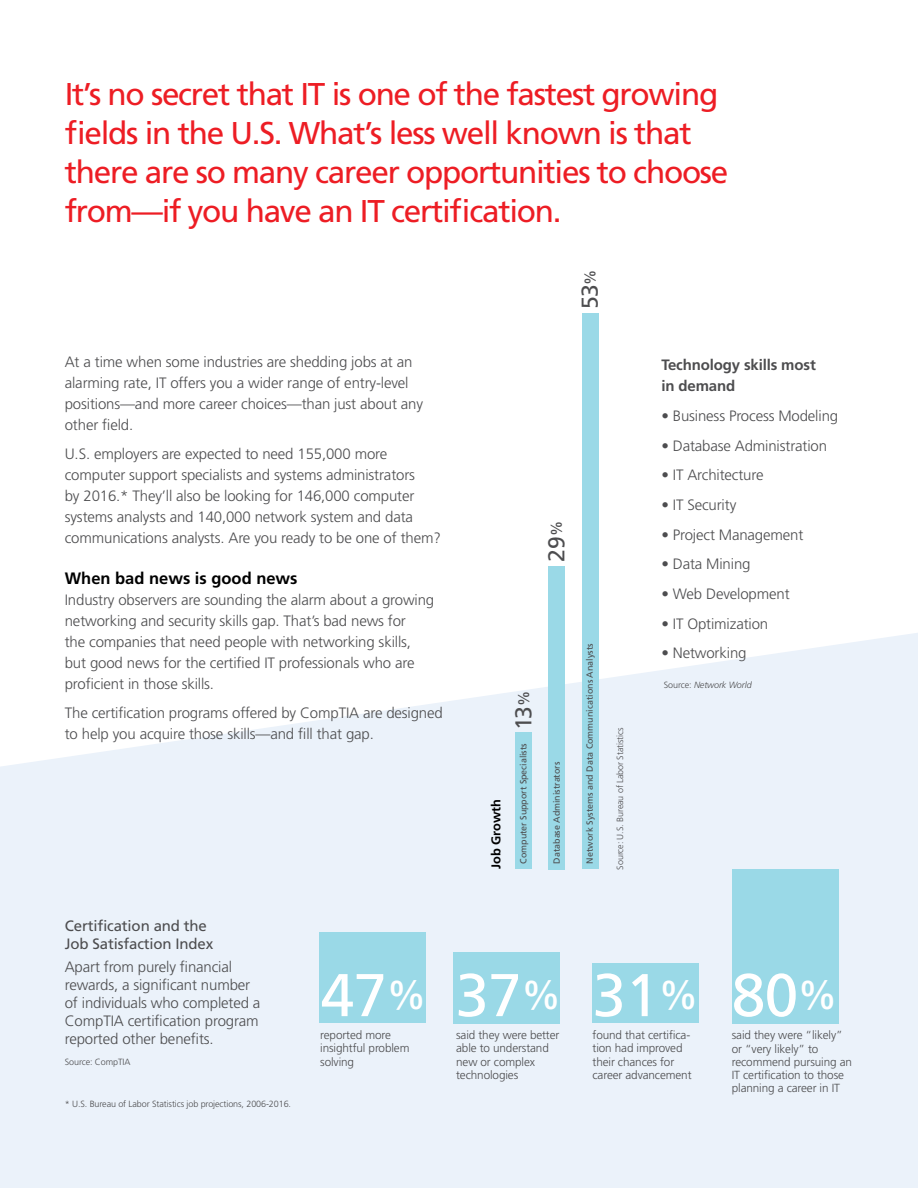
<style>
.page{position:relative;width:918px;height:1188px;background:#fff}
.page>*{position:absolute;margin:0;border:0;box-sizing:border-box;transform-origin:0 0}
.t1{font:60.3px "Frutiger";letter-spacing:-.01em;color:#fff}
.t2{font:31.5px/39px "Frutiger";letter-spacing:-.04em;color:#ed1d24}
.t3{font:22.95px "Frutiger";color:#4d4d4f}
.t4{font:700 16.5px "Frutiger";color:#000}
.t5{font:300 15px/21px "Frutiger";letter-spacing:-.01em;color:#4d4d4f}
.t6{font:15px/18px "Frutiger";letter-spacing:-.01em;color:#4d4d4f}
.t7{font:700 15px/21px "Frutiger";letter-spacing:-.01em;color:#4d4d4f}
.t8{font:700 12.75px "Frutiger";color:#000}
.t9{font:300 11.7px/13.2px "Frutiger";letter-spacing:-.01em;color:#4d4d4f}
.t10{font:300 9px "Frutiger";letter-spacing:-.01em;color:#4d4d4f}
.t11{font:italic 300 9px "Frutiger";letter-spacing:-.01em;color:#4d4d4f}
.t12{font:8.85px "Frutiger";letter-spacing:-.005em;color:#4d4d4f}
.s1{font-size:15.3px}
.s2{font-style:normal}
.s3{font-size:40.2px}
</style>
<div class="page">
<svg style="left:0;top:633px;width:918px;height:555px;fill:#ebf2fa"></svg>
<div style="left:582px;top:314px;width:16px;height:555px;background:#9ad9e7"></div>
<div style="left:549px;top:566px;width:16px;height:303px;background:#9ad9e7"></div>
<div style="left:515px;top:733px;width:17px;height:136px;background:#9ad9e7"></div>
<div style="left:319px;top:932px;width:107px;height:91px;background:#9ad9e7"></div>
<div style="left:454px;top:952px;width:106px;height:71px;background:#9ad9e7"></div>
<div style="left:593px;top:964px;width:106px;height:59px;background:#9ad9e7"></div>
<div style="left:732px;top:869px;width:106px;height:154px;background:#9ad9e7"></div>
<h2 class="t2" style="left:65px;top:74px;width:665px">It’s no secret that IT is one of the fastest growing fields in the U.S. What’s less well known is that there are so many career opportunities to choose from—if you have an IT certification.</h2>
<p class="t5" style="left:65px;top:351px;width:360px">At a time when some industries are shedding jobs at an alarming rate, IT offers you a wider range of entry-level positions—and more career choices—than just about any other field.</p>
<p class="t5" style="left:65px;top:444px;width:378px">U.S. employers are expected to need 155,000 more computer support specialists and systems administrators<br>by 2016.* They’ll also be looking for 146,000 computer systems analysts and 140,000 network system and data communications analysts. Are you ready to be one of them?</p>
<p class="t4" style="left:65px;top:568px;width:234px">When bad news is good news</p>
<p class="t5" style="left:65px;top:589px;width:371px">Industry observers are sounding the alarm about a growing networking and security skills gap. That’s bad news for<br>the companies that need people with networking skills, but good news for the certified IT professionals who are proficient in those skills.</p>
<p class="t5" style="left:65px;top:703px;width:380px">The certification programs offered by CompTIA are designed to help you acquire those skills—and fill that gap.</p>
<h3 class="t3" style="left:577px;top:309px;width:41px;rotate:-90deg">53<span class="s1">%</span></h3>
<h3 class="t3" style="left:543px;top:562px;width:42px;rotate:-90deg">29<span class="s1">%</span></h3>
<p class="t8" style="left:489px;top:869px;width:71px;rotate:-90deg">Job Growth</p>
<h3 class="t3" style="left:510px;top:730px;width:41px;rotate:-90deg">13<span class="s1">%</span></h3>
<p class="t12" style="left:518px;top:864px;width:122px;rotate:-90deg">Computer Support Specialists</p>
<p class="t12" style="left:552px;top:864px;width:103px;rotate:-90deg">Database Administrators</p>
<p class="t12" style="left:585px;top:864px;width:222px;rotate:-90deg">Network Systems and Data Communications Analysts</p>
<p class="t10" style="left:615px;top:870px;width:144px;rotate:-90deg">Source: U.S. Bureau of Labor Statistics</p>
<p class="t7" style="left:662px;top:355px;width:156px">Technology skills most in demand</p>
<p class="t5" style="left:662px;top:405px;width:178px">• Business Process Modeling</p>
<p class="t5" style="left:662px;top:435px;width:167px">• Database Administration</p>
<p class="t5" style="left:662px;top:465px;width:104px">• IT Architecture</p>
<p class="t5" style="left:662px;top:494px;width:76px">• IT Security</p>
<p class="t5" style="left:662px;top:524px;width:143px">• Project Management</p>
<p class="t5" style="left:662px;top:554px;width:91px">• Data Mining</p>
<p class="t5" style="left:662px;top:583px;width:130px">• Web Development</p>
<p class="t5" style="left:662px;top:613px;width:108px">• IT Optimization</p>
<p class="t5" style="left:662px;top:643px;width:87px">• Networking</p>
<p class="t11" style="left:664px;top:680px;width:89px"><span class="s2">Source:</span> Network World</p>
<p class="t6" style="left:65px;top:917px;width:150px">Certification and the<br>Job Satisfaction Index</p>
<p class="t5" style="left:65px;top:958px;width:197px;line-height:18px">Apart from purely financial rewards, a significant number of individuals who completed a<br>CompTIA certification program reported other benefits.</p>
<p class="t10" style="left:65px;top:1056px;width:67px">Source: CompTIA</p>
<p class="t10" style="left:65px;top:1098px;width:228px">* U.S. Bureau of Labor Statistics job projections, 2006-2016.</p>
<h1 class="t1" style="left:321px;top:960px;width:518px">47<span class="s3">%</span> 37<span class="s3">%</span> 31<span class="s3">%</span> 80<span class="s3">%</span></h1>
<p class="t9" style="left:320px;top:1028px;width:91px">reported more insightful problem solving</p>
<p class="t9" style="left:456px;top:1028px;width:105px">said they were better able to understand new or complex technologies</p>
<p class="t9" style="left:593px;top:1028px;width:101px">found that certifica&shy;tion had improved their chances for career advancement</p>
<p class="t9" style="left:732px;top:1029px;width:122px">said they were “likely” or “very likely” to recommend pursuing an<br>IT certification to those planning a career in IT</p>
</div>
